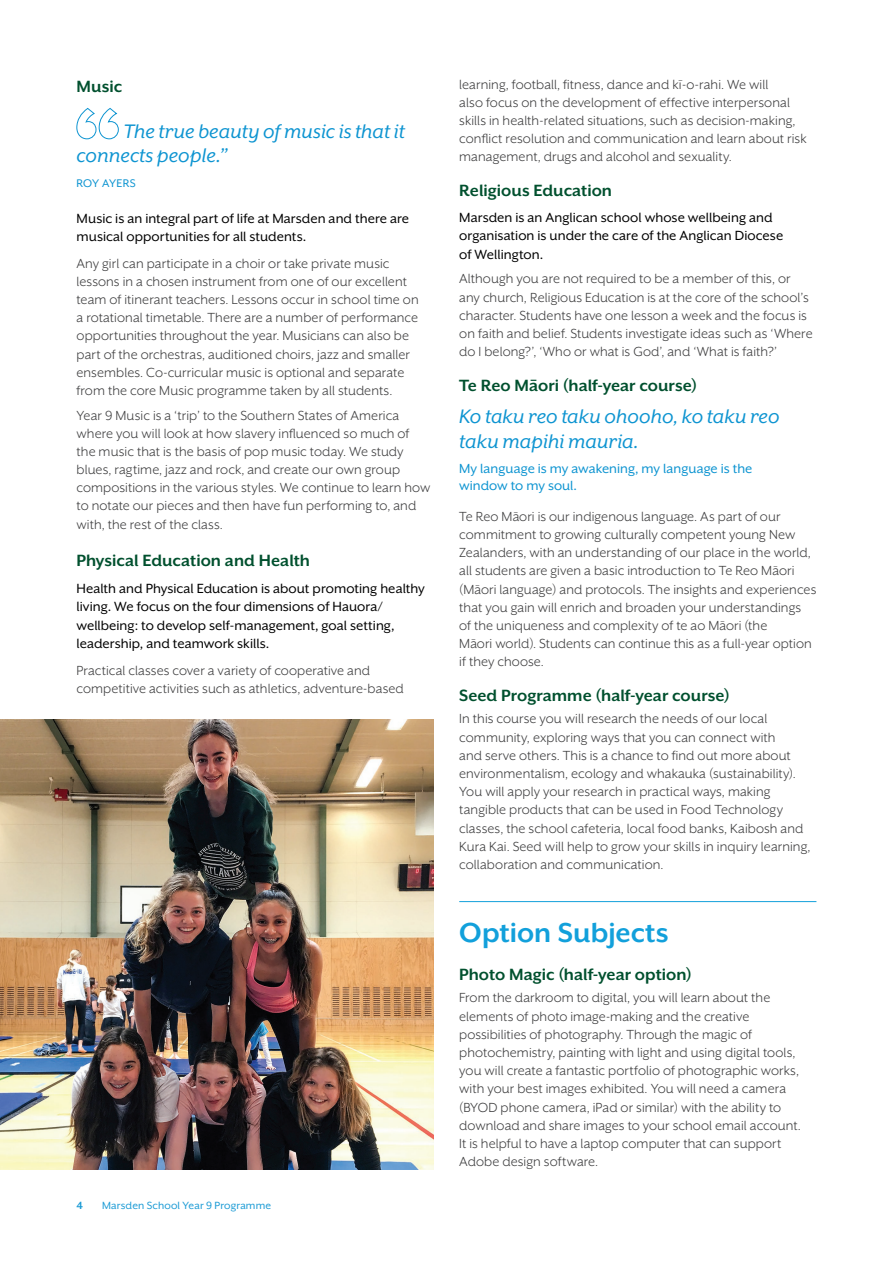
<style>
.page{position:relative;width:893px;height:1263px;background:#fff}
.page>*{position:absolute;margin:0;border:0;box-sizing:border-box;transform-origin:0 0}
.SM_Sub_head_1{font:700 31.5px "Mr Eaves XL San OT";color:#12a0db}
.SM_Quote_1{font:italic 22.5px/24.8px "Mr Eaves XL San OT";color:#0d94d1}
.SM_Sub_head_2{font:700 18.75px "Mr Eaves XL San OT";color:#00502e}
.SM_Intro_2{font:15.3px/18.3px "Mr Eaves XL San OT";color:#000}
.SM_Body{font:15.15px/18.1px "Mr Eaves XL San OT";letter-spacing:.005em;color:#3e3e3f}
.SM_Body-2{font:15.15px/27.2px "Mr Eaves XL San OT";letter-spacing:.005em;color:#3e3e3f;scale:.75 1}
.SM_Quote_name{font:15.15px/17.4px "Mr Eaves XL San OT";color:#0d94d1}
.SM_Quote_name-2{font:12.75px "Mr Eaves XL Mod OT";letter-spacing:.02em;color:#0d94d1}
.t1{font:12px "Mr Eaves XL San OT";letter-spacing:.01em;color:#1b9bd5}
.t2{font:700 12px "Mr Eaves XL San OT";color:#1b9bd5}
.s1{font-size:10.95px}
</style>
<div class="page">
<svg style="left:76px;top:108px;width:43px;height:31px"></svg>
<hr style="left:459px;top:901px;width:357px;height:1px;background:#12a0db">
<img style="left:0;top:719px;width:434px;height:450px">
<p class="SM_Sub_head_2" style="left:77px;top:77px;width:47px">Music</p>
<p class="SM_Quote_1" style="left:77px;top:119px;width:330px;text-indent:47px">The true beauty of music is that it connects people.”</p>
<p class="SM_Quote_name-2" style="left:77px;top:177px;width:61px">ROY AYERS</p>
<p class="SM_Intro_2" style="left:77px;top:209px;width:334px">Music is an integral part of life at Marsden and there are musical opportunities for all students.</p>
<p class="SM_Body" style="left:77px;top:254px;width:344px">Any girl can participate in a choir or take private music lessons in a chosen instrument from one of our excellent team of itinerant teachers. Lessons occur in school time on a rotational timetable. There are a number of performance opportunities throughout the year. Musicians can also be part of the orchestras, auditioned choirs, jazz and smaller ensembles. Co-curricular music is optional and separate from the core Music programme taken by all students.</p>
<p class="SM_Body" style="left:77px;top:406px;width:355px">Year 9 Music is a ‘trip’ to the Southern States of America where you will look at how slavery influenced so much of the music that is the basis of pop music today. We study blues, ragtime, jazz and rock, and create our own group compositions in the various styles. We continue to learn how to notate our pieces and then have fun performing to, and with, the rest of the class.</p>
<p class="SM_Sub_head_2" style="left:77px;top:551px;width:235px">Physical Education and Health</p>
<p class="SM_Intro_2" style="left:77px;top:579px;width:350px">Health and Physical Education is about promoting healthy living. We focus on the four dimensions of Hauora/ wellbeing: to develop self-management, goal setting, leadership, and teamwork skills.</p>
<p class="SM_Body" style="left:77px;top:661px;width:329px">Practical classes cover a variety of cooperative and competitive activities such as athletics, adventure-based</p>
<p class="t2" style="left:77px;top:1199px;width:8px">4</p>
<p class="t1" style="left:102px;top:1199px;width:171px">Marsden School Year 9 Programme</p>
<p class="SM_Body" style="left:459px;top:75px;width:311px">learning, football, fitness, dance and k<span class="s1">I</span>-o-rahi. We will</p>
<p class="SM_Body-2" style="left:459px;top:62px;width:442px;text-indent:219px">_<br>also focus on the development of effective interpersonal</p>
<p class="SM_Body" style="left:459px;top:111px;width:349px">skills in health-related situations, such as decision-making, conflict resolution and communication and learn about risk management, drugs and alcohol and sexuality.</p>
<p class="SM_Sub_head_2" style="left:459px;top:181px;width:154px">Religious Education</p>
<p class="SM_Intro_2" style="left:459px;top:208px;width:326px">Marsden is an Anglican school whose wellbeing and organisation is under the care of the Anglican Diocese of Wellington.</p>
<p class="SM_Body" style="left:459px;top:270px;width:355px">Although you are not required to be a member of this, or any church, Religious Education is at the core of the school’s character. Students have one lesson a week and the focus is on faith and belief. Students investigate ideas such as ‘Where do I belong?’, ‘Who or what is God’, and ‘What is faith?’</p>
<p class="SM_Sub_head_2" style="left:459px;top:376px;width:239px">Te Reo Ma–ori (half-year course)</p>
<p class="SM_Quote_1" style="left:459px;top:404px;width:322px">Ko taku reo taku ohooho, ko taku reo taku mapihi mauria.</p>
<p class="SM_Quote_name" style="left:459px;top:459px;width:295px">My language is my awakening, my language is the window to my soul.</p>
<p class="SM_Body" style="left:459px;top:507px;width:323px">Te Reo Maori is our indigenous language. As part of our</p>
<p class="SM_Body-2" style="left:459px;top:494px;width:450px;text-indent:55px">_<br>commitment to growing culturally competent young New</p>
<p class="SM_Body" style="left:459px;top:544px;width:353px">Zealanders, with an understanding of our place in the world, all students are given a basic introduction to Te Reo Maori</p>
<p class="SM_Body-2" style="left:459px;top:548px;width:478px;text-indent:314px">_ (Maori language) and protocols. The insights and experiences</p>
<p class="SM_Body-2" style="left:459px;top:566px;width:457px;text-indent:17px">_<br>that you gain will enrich and broaden your understandings</p>
<p class="SM_Body" style="left:459px;top:616px;width:310px">of the uniqueness and complexity of te ao Maori (the</p>
<p class="SM_Body-2" style="left:459px;top:603px;width:472px;text-indent:262px">_<br>Maori world). Students can continue this as a full-year option</p>
<p class="SM_Body-2" style="left:459px;top:621px;width:114px;text-indent:12px">_<br>if they choose.</p>
<p class="SM_Sub_head_2" style="left:459px;top:686px;width:272px">Seed Programme (half-year course)</p>
<p class="SM_Body" style="left:459px;top:710px;width:353px">In this course you will research the needs of our local community, exploring ways that you can connect with<br>and serve others. This is a chance to find out more about environmentalism, ecology and whakauka (sustainability).<br>You will apply your research in practical ways, making tangible products that can be used in Food Technology classes, the school cafeteria, local food banks, Kaibosh and Kura Kai. Seed will help to grow your skills in inquiry learning, collaboration and communication.</p>
<p class="SM_Sub_head_1" style="left:459px;top:917px;width:211px">Option Subjects</p>
<p class="SM_Sub_head_2" style="left:459px;top:965px;width:234px">Photo Magic (half-year option)</p>
<p class="SM_Body" style="left:459px;top:989px;width:343px">From the darkroom to digital, you will learn about the elements of photo image-making and the creative possibilities of photography. Through the magic of photochemistry, painting with light and using digital tools, you will create a fantastic portfolio of photographic works, with your best images exhibited. You will need a camera (BYOD phone camera, iPad or similar) with the ability to download and share images to your school email account.<br>It is helpful to have a laptop computer that can support Adobe design software.</p>
</div>
